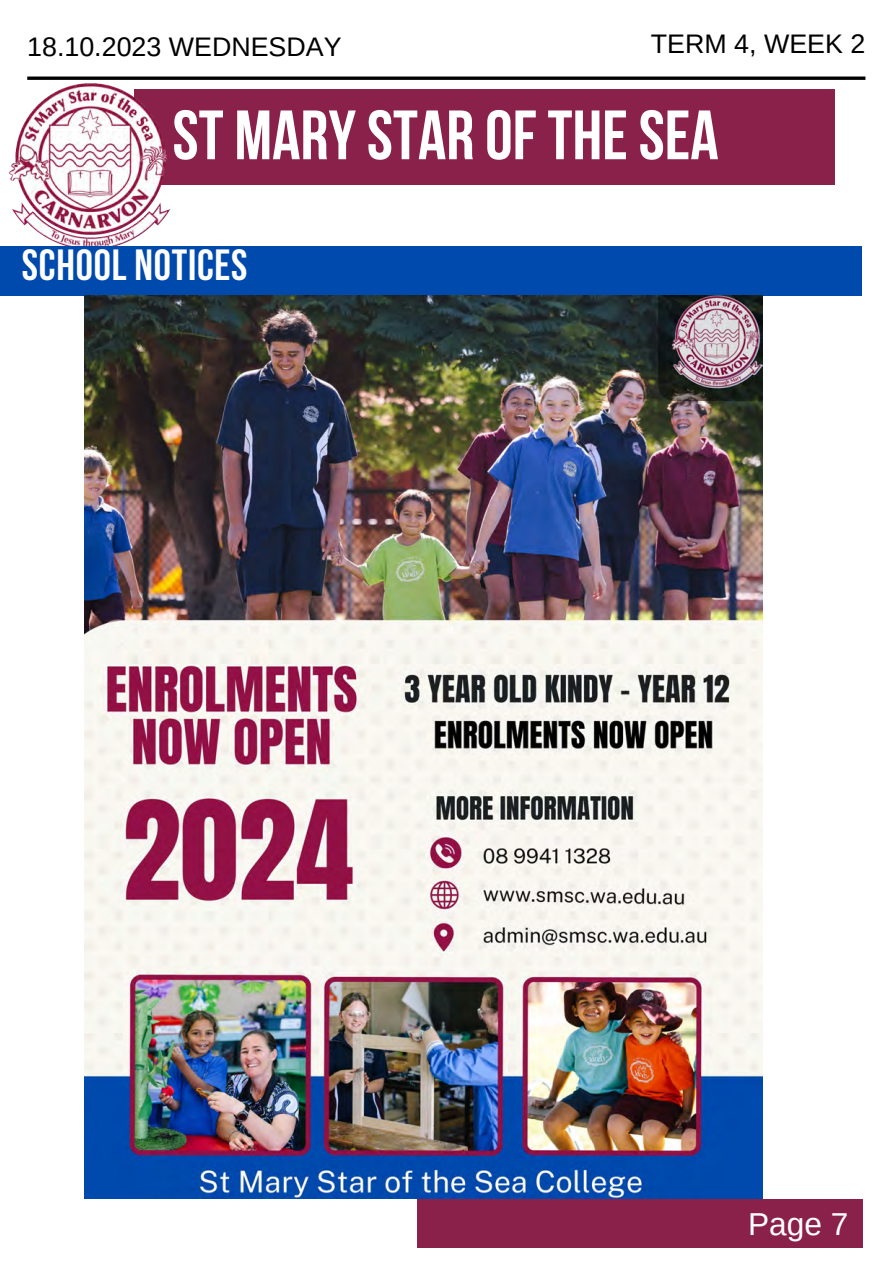
<style>
.page{position:relative;width:893px;height:1264px;background:#fff}
.page>*{position:absolute;margin:0;border:0;box-sizing:border-box;transform-origin:0 0}
.t1{font:69.6px "Bebas Neue Cyrillic";color:#fff}
.t2{font:700 43.5px "Bebas Neue";letter-spacing:.015em;color:#fff}
.t3{font:31.65px "Arimo";color:#fff}
.t4{font:26.85px "Arimo";color:#000}
</style>
<div class="page">
<div style="left:135px;top:89px;width:700px;height:95px;background:#8a214b"></div>
<svg style="left:27px;top:76px;width:838px;height:4px;background:#272727"></svg>
<div style="left:417px;top:1199px;width:445px;height:49px;background:#8a214b"></div>
<img style="left:8px;top:83px;width:166px;height:163px">
<div style="left:0;top:246px;width:861px;height:50px;background:#004aad"></div>
<img style="left:85px;top:296px;width:677px;height:902px">
<p class="t4" style="left:27px;top:32px;width:316px">18.10.2023 WEDNESDAY</p>
<p class="t4" style="left:650px;top:29px;width:216px">TERM 4, WEEK 2</p>
<p class="t1" style="left:172px;top:107px;width:547px">ST MARY STAR OF THE SEA</p>
<p class="t2" style="left:22px;top:247px;width:227px">SCHOOL NOTICES</p>
<p class="t3" style="left:748px;top:1205px;width:102px">Page 7</p>
</div>
